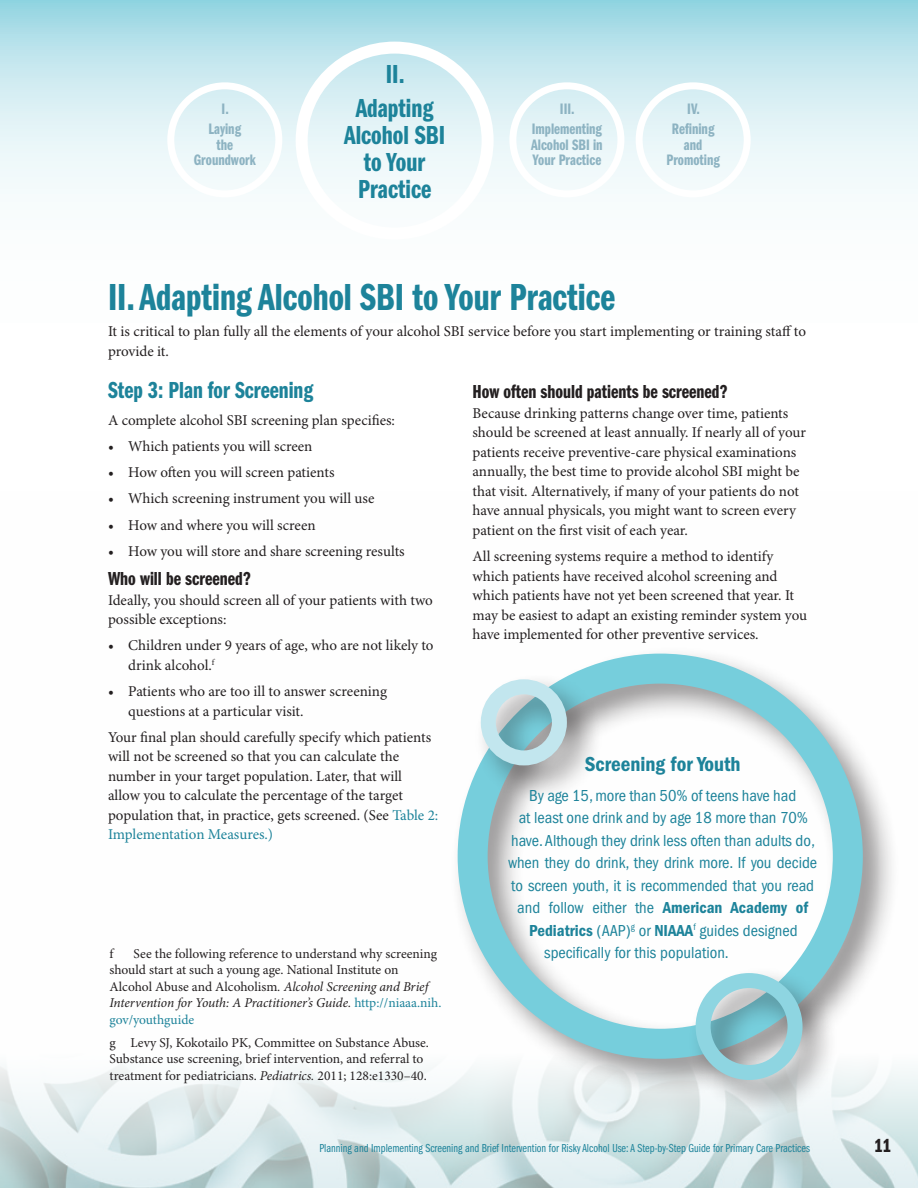
<style>
.page{position:relative;width:918px;height:1188px;background:#fff}
.page>*{position:absolute;margin:0;border:0;box-sizing:border-box;transform-origin:0 0}
.t1{font:39px "ITC Franklin Gothic Std Dm Cp";color:#1d839a}
.t2{font:27px/27px "ITC Franklin Gothic Std Dm Cp";color:#1d839a;text-align:center}
.t3{font:24px "ITC Franklin Gothic Std Dm Cp";color:#1d839a}
.t4{font:21px "ITC Franklin Gothic Std Dm Cd";color:#1d839a}
.t5{font:19.5px "ITC Franklin Gothic Std Dm Cp";color:#231f20}
.t6{font:condensed 16.5px "ITC Franklin Gothic Std";color:#1d839a}
.t7{font:15.75px/19.6px "ITC Franklin Gothic Std Dm Cp";color:#8db3c2;text-align:center}
.t8{font:15px/19.5px "Minion Pro";color:#231f20}
.t9{font:13.5px/16.5px "Minion Pro";letter-spacing:-.005em;color:#231f20}
.t10{font:12px "ITC Franklin Gothic Std Bk Cp";color:#1d839a}
.s1{color:#1d839a}
.s2{font-family:"ITC Franklin Gothic Std Dm Cd";font-stretch:normal}
.s3{font-style:italic}
</style>
<div class="page">
<img style="left:0;top:1065px;width:918px;height:123px">
<svg style="left:0;top:0;width:918px;height:194px"></svg>
<div style="left:296px;top:42px;width:198px;height:198px;border:12px solid #fff;border-radius:50%"></div>
<div style="left:167px;top:82px;width:115px;height:115px;border:7px solid #fff;border-radius:50%"></div>
<div style="left:509px;top:82px;width:115px;height:115px;border:7px solid #fff;border-radius:50%"></div>
<div style="left:636px;top:82px;width:115px;height:115px;border:7px solid #fff;border-radius:50%"></div>
<div style="left:449px;top:645px;width:451px;height:451px;background:#231f20;opacity:.48"></div>
<div style="left:458px;top:654px;width:405px;height:405px;border:30px solid #76cedc;border-radius:50%"></div>
<div style="left:473px;top:671px;width:131px;height:131px;background:#231f20;opacity:.48"></div>
<div style="left:481px;top:679px;width:86px;height:86px;border:15px solid #c2e6ee;border-radius:50%"></div>
<div style="left:688px;top:965px;width:151px;height:151px;background:#231f20;opacity:.48"></div>
<div style="left:696px;top:973px;width:107px;height:107px;border:15px solid #8ed5e1;border-radius:50%"></div>
<p class="t7" style="left:209px;top:100px;width:34px">I.<br>Laying</p>
<p class="t7" style="left:194px;top:137px;width:64px;line-height:15.8px">the<br>Groundwork</p>
<p class="t2" style="left:356px;top:58px;width:79px;line-height:33.8px">II.<br>Adapting</p>
<p class="t2" style="left:344px;top:122px;width:102px">Alcohol SBI to Your<br>Practice</p>
<p class="t7" style="left:532px;top:100px;width:72px">III.<br>Implementing</p>
<p class="t7" style="left:531px;top:137px;width:73px;line-height:15.8px;text-align:left">Alcohol SBI in<br>Your Practice</p>
<p class="t7" style="left:672px;top:100px;width:44px">IV.<br>Refining</p>
<p class="t7" style="left:666px;top:137px;width:55px;line-height:15.8px">and<br>Promoting</p>
<p class="t1" style="left:108px;top:276px;width:509px">II. Adapting Alcohol SBI to Your Practice</p>
<p class="t8" style="left:108px;top:322px;width:700px">It is critical to plan fully all the elements of your alcohol SBI service before you start implementing or training staff to</p>
<p class="t8" style="left:108px;top:342px;width:62px">provide it.</p>
<p class="t3" style="left:108px;top:377px;width:207px">Step 3: Plan for Screening</p>
<p class="t8" style="left:108px;top:411px;width:289px">A complete alcohol SBI screening plan specifies:</p>
<p class="t8" style="left:108px;top:437px;width:206px">• Which patients you will screen</p>
<p class="t8" style="left:108px;top:463px;width:228px">• How often you will screen patients</p>
<p class="t8" style="left:108px;top:489px;width:268px">• Which screening instrument you will use</p>
<p class="t8" style="left:108px;top:516px;width:209px">• How and where you will screen</p>
<p class="t8" style="left:108px;top:542px;width:298px">• How you will store and share screening results</p>
<p class="t5" style="left:108px;top:568px;width:144px">Who will be screened?</p>
<p class="t8" style="left:108px;top:591px;width:326px">Ideally, you should screen all of your patients with two possible exceptions:</p>
<p class="t8" style="left:128px;top:636px;width:307px;text-indent:-20px">• Children under 9 years of age, who are not likely to drink alcohol.<sup>f</sup></p>
<p class="t8" style="left:128px;top:682px;width:260px;text-indent:-20px">• Patients who are too ill to answer screening questions at a particular visit.</p>
<p class="t8" style="left:108px;top:728px;width:332px">Your final plan should carefully specify which patients will not be screened so that you can calculate the number in your target population. Later, that will<br>allow you to calculate the percentage of the target population that, in practice, gets screened. (See <span class="s1">Table 2:<br>Implementation Measures.)</span></p>
<p class="t5" style="left:472px;top:381px;width:257px">How often should patients be screened?</p>
<p class="t8" style="left:472px;top:404px;width:335px">Because drinking patterns change over time, patients should be screened at least annually. If nearly all of your patients receive preventive-care physical examinations annually, the best time to provide alcohol SBI might be that visit. Alternatively, if many of your patients do not have annual physicals, you might want to screen every patient on the first visit of each year.</p>
<p class="t8" style="left:472px;top:547px;width:336px">All screening systems require a method to identify which patients have received alcohol screening and which patients have not yet been screened that year. It may be easiest to adapt an existing reminder system you have implemented for other preventive services.</p>
<p class="t4" style="left:585px;top:753px;width:157px">Screening for Youth</p>
<p class="t6" style="left:529px;top:786px;width:269px">By age 15, more than 50% of teens have had</p>
<p class="t6" style="left:519px;top:808px;width:291px">at least one drink and by age 18 more than 70%</p>
<p class="t6" style="left:511px;top:831px;width:305px">have.Although they drink less often than adults do,</p>
<p class="t6" style="left:508px;top:854px;width:311px">when they do drink, they drink more. If you decide</p>
<p class="t6" style="left:511px;top:876px;width:304px">to screen youth, it is recommended that you read</p>
<p class="t6" style="left:517px;top:899px;width:292px">and follow either the <span class="s2">American Academy of</span></p>
<p class="t6" style="left:529px;top:921px;width:270px"><span class="s2">Pediatrics</span> (AAP)<sup>g</sup> or <span class="s2">NIAAA</span><sup>f</sup> guides designed</p>
<p class="t6" style="left:544px;top:943px;width:186px">specifically for this population.</p>
<p class="t9" style="left:110px;top:946px;width:334px;text-indent:24px">See the following reference to understand why screening should start at such a young age. National Institute on Alcohol Abuse and Alcoholism<span class="s3">. Alcohol Screening and Brief Intervention for Youth: A Practitioner’s Guide.</span> <span class="s1">http://niaaa.nih. gov/youthguide</span></p>
<p class="t9" style="left:110px;top:1035px;width:321px">g Levy SJ, Kokotailo PK, Committee on Substance Abuse.<br>Substance use screening, brief intervention, and referral to treatment for pediatricians. <span class="s3">Pediatrics.</span> 2011; 128:e1330–40.</p>
<p class="t9" style="left:110px;top:946px;width:5px">f</p>
<p class="t10" style="left:319px;top:1141px;width:492px">Planning and Implementing Screening and Brief Intervention for Risky Alcohol Use: A Step-by-Step Guide for Primary Care Practices</p>
<h3 class="t5" style="left:874px;top:1135px;width:18px">11</h3>
</div>
